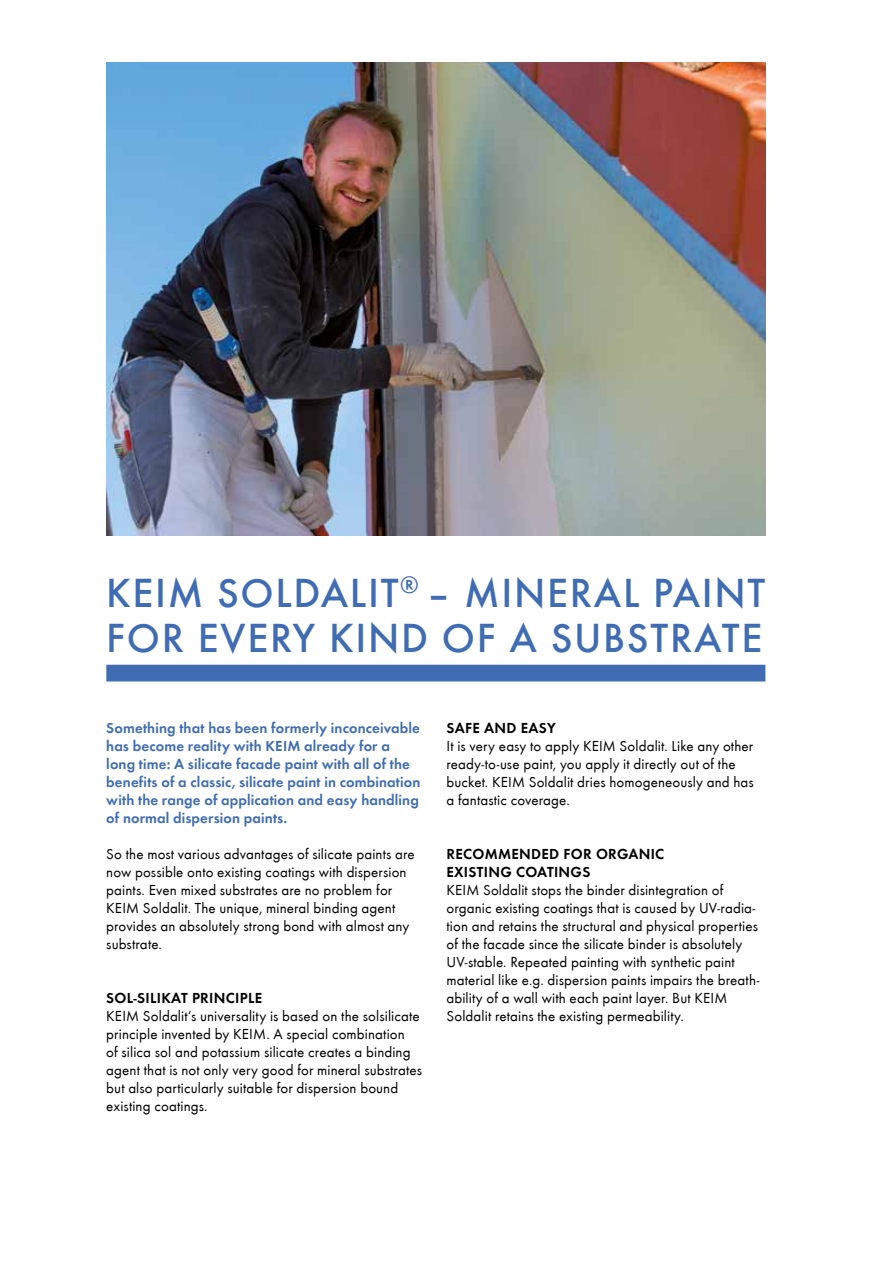
<style>
.page{position:relative;width:893px;height:1263px;background:#fff}
.page>*{position:absolute;margin:0;border:0;box-sizing:border-box;transform-origin:0 0}
.t1{font:500 42px/45px "Futura T";letter-spacing:.04em;color:#3f6cb3}
.t2{font:15px/18px "Futura T Boo";letter-spacing:.01em;color:#000}
.t3{font:15px/18px "Futura T Dem";letter-spacing:.01em;color:#3f6cb3}
.t4{font:15px/18px "Futura T Dem";letter-spacing:.02em;color:#000}
</style>
<div class="page">
<div style="left:106px;top:665px;width:659px;height:16px;background:#3f6cb3"></div>
<img style="left:106px;top:63px;width:659px;height:472px">
<h1 class="t1" style="left:106px;top:571px;width:661px">KEIM SOLDALIT<sup>®</sup> – MINERAL PAINT<br>FOR EVERY KIND OF A SUBSTRATE</h1>
<p class="t3" style="left:106px;top:719px;width:316px">Something that has been formerly inconceivable has become reality with KEIM already for a long time: A silicate facade paint with all of the benefits of a classic, silicate paint in combination with the range of application and easy handling of normal dispersion paints.</p>
<p class="t2" style="left:106px;top:845px;width:310px">So the most various advantages of silicate paints are now possible onto existing coatings with dispersion paints. Even mixed substrates are no problem for KEIM Soldalit. The unique, mineral binding agent provides an absolutely strong bond with almost any substrate.</p>
<p class="t4" style="left:106px;top:989px;width:157px">SOL-SILIKAT PRINCIPLE</p>
<p class="t2" style="left:106px;top:1007px;width:317px">KEIM Soldalit‘s universality is based on the solsilicate principle invented by KEIM. A special combination<br>of silica sol and potassium silicate creates a binding agent that is not only very good for mineral substrates but also particularly suitable for dispersion bound existing coatings.</p>
<p class="t4" style="left:446px;top:719px;width:111px">SAFE AND EASY</p>
<p class="t2" style="left:446px;top:737px;width:309px">It is very easy to apply KEIM Soldalit. Like any other ready-to-use paint, you apply it directly out of the bucket. KEIM Soldalit dries homogeneously and has a fantastic coverage.</p>
<p class="t4" style="left:446px;top:845px;width:219px">RECOMMENDED FOR ORGANIC<br>EXISTING COATINGS</p>
<p class="t2" style="left:446px;top:881px;width:314px">KEIM Soldalit stops the binder disintegration of organic existing coatings that is caused by UV-radia&shy;tion and retains the structural and physical properties of the facade since the silicate binder is absolutely UV-stable. Repeated painting with synthetic paint material like e.g. dispersion paints impairs the breath&shy;ability of a wall with each paint layer. But KEIM Soldalit retains the existing permeability.</p>
</div>
